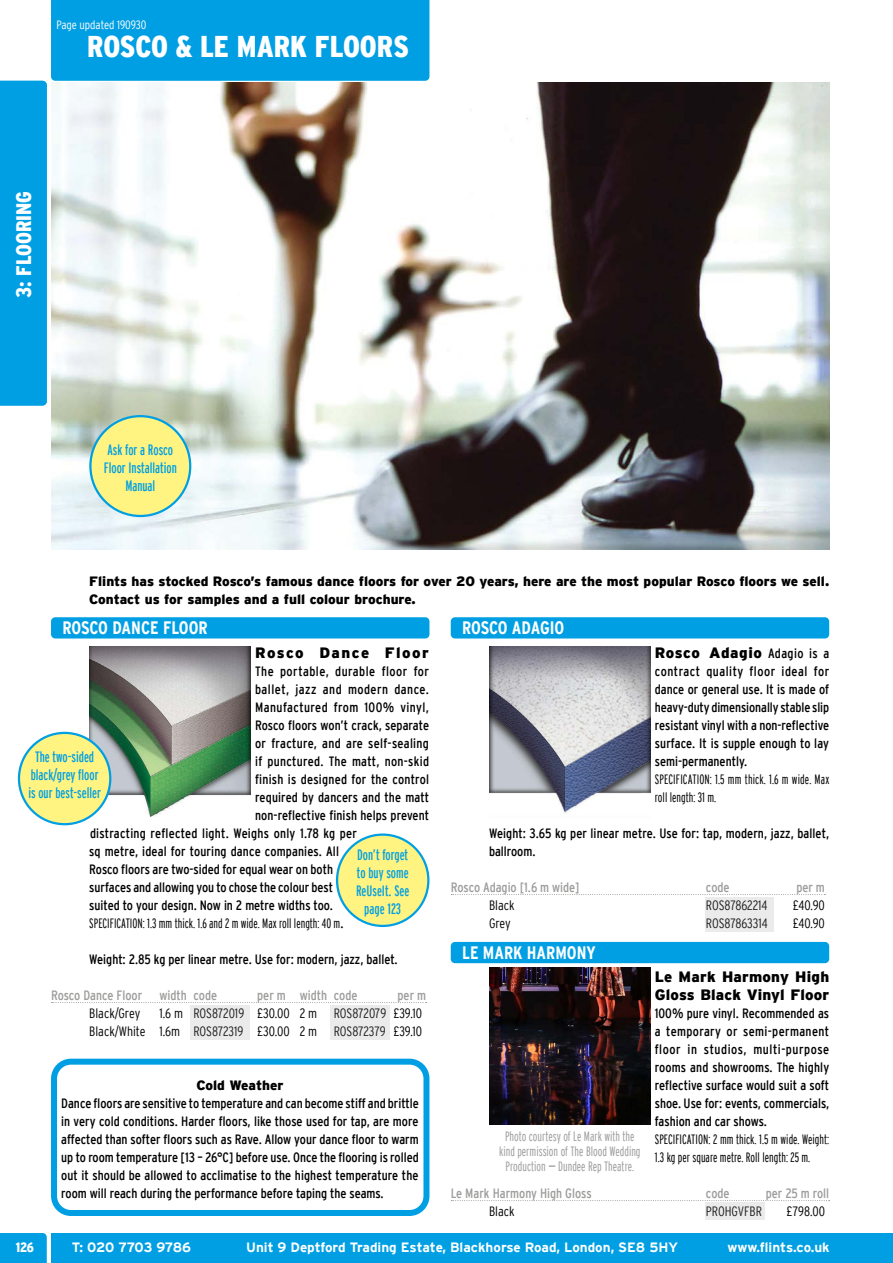
<style>
.page{position:relative;width:893px;height:1263px;background:#fff}
.page>*{position:absolute;margin:0;border:0;box-sizing:border-box;transform-origin:0 0}
.t1{font:900 condensed 30px "Interstate";color:#fff}
.t2{font:900 condensed 21px "Interstate";color:#fff}
.t3{font:700 condensed 18px "Interstate";color:#fff}
.t4{font:extra-condensed 15px/18px "Interstate";color:#009fe3;text-align:center}
.t5{font:900 15px/18px "Interstate";letter-spacing:.015em;color:#000}
.t6{font:900 15px "Interstate";letter-spacing:.1em;color:#000}
.t7{font:condensed 13.5px/18px "Interstate";color:#000;text-align:justify}
.t8{font:300 extra-condensed 13.5px/18px "Interstate";color:#000}
.t9{font:300 condensed 13.5px/18px "Interstate";letter-spacing:-.005em;color:#000;text-align:right}
.t10{font:900 13.5px/18px "Interstate";color:#000}
.t11{font:condensed 13.5px "Interstate";color:#9d9d9c}
.t12{font:300 extra-condensed 13.5px/15px "Interstate";color:#9d9d9c;text-align:center}
.t13{font:condensed 13.5px "Interstate";letter-spacing:.02em;color:#000}
.t14{font:700 13.5px "Interstate";color:#fff}
.t15{font:condensed 13.5px "Interstate";letter-spacing:.035em;color:#000}
.t16{font:condensed 13.5px "Interstate";letter-spacing:.025em;color:#000}
.t17{font:condensed 13.5px "Interstate";letter-spacing:.03em;color:#000}
.t18{font:700 13.5px "Interstate";letter-spacing:-.02em;color:#fff}
.t19{font:900 condensed 13.5px "Interstate";color:#fff}
.t20{font:300 condensed 12px "Interstate";color:#fff}
.s1{font-weight:400;font-stretch:condensed}
.s2{font-weight:400;font-stretch:condensed;font-size:13.5px}
</style>
<div class="page">
<div style="left:51px;top:1233px;width:842px;height:30px;background:#009fe3"></div>
<svg style="left:0;top:1233px;width:47px;height:30px"></svg>
<svg style="left:52px;top:1002px;width:375px;height:1px"></svg>
<svg style="left:451px;top:894px;width:374px;height:1px"></svg>
<svg style="left:451px;top:1200px;width:379px;height:1px"></svg>
<div style="left:190px;top:1006px;width:60px;height:34px;background:#ebebeb"></div>
<div style="left:331px;top:1006px;width:59px;height:34px;background:#ebebeb"></div>
<div style="left:705px;top:898px;width:68px;height:34px;background:#ebebeb"></div>
<div style="left:705px;top:1203px;width:60px;height:17px;background:#ebebeb"></div>
<svg style="left:0;top:0;width:429px;height:405px;background:#1eaae6"></svg>
<img style="left:51px;top:83px;width:778px;height:467px">
<div style="left:51px;top:617px;width:378px;height:21px;background:#009fe3;border-radius:4px"></div>
<div style="left:451px;top:617px;width:378px;height:21px;background:#009fe3;border-radius:4px"></div>
<img style="left:89px;top:646px;width:162px;height:170px">
<img style="left:489px;top:646px;width:162px;height:167px">
<div style="left:51px;top:1059px;width:378px;height:157px;border:6px solid #009fe3;border-radius:17px"></div>
<div style="left:337px;top:835px;width:91px;height:91px;background:#fff482;border-radius:50%"></div>
<div style="left:336px;top:833px;width:93px;height:94px;border:2px solid #009fe3;border-radius:50%"></div>
<div style="left:19px;top:733px;width:91px;height:91px;background:#fff482;border-radius:50%"></div>
<div style="left:18px;top:732px;width:93px;height:93px;border:2px solid #009fe3;border-radius:50%"></div>
<div style="left:90px;top:416px;width:100px;height:100px;background:#fff482;border-radius:50%"></div>
<div style="left:89px;top:415px;width:102px;height:102px;border:2px solid #009fe3;border-radius:50%"></div>
<div style="left:451px;top:942px;width:378px;height:21px;background:#009fe3;border-radius:4px"></div>
<img style="left:489px;top:968px;width:162px;height:156px">
<p class="t20" style="left:56px;top:18px;width:92px">Page updated 190930</p>
<h2 class="t2" style="left:12px;top:298px;width:108px;rotate:-90deg">3: FLOORING</h2>
<h2 class="t2" style="left:12px;top:278px;width:70px;rotate:-90deg">3: XXXX</h2>
<h1 class="t1" style="left:87px;top:30px;width:323px">ROSCO &amp; LE MARK FLOORS</h1>
<p class="t4" style="left:104px;top:440px;width:75px">Ask for a Rosco<br>Floor Installation<br>Manual</p>
<p class="t10" style="left:89px;top:572px;width:741px">Flints has stocked Rosco’s famous dance floors for over 20 years, here are the most popular Rosco floors we sell.<br>Contact us for samples and a full colour brochure.</p>
<h3 class="t3" style="left:63px;top:617px;width:147px">ROSCO DANCE FLOOR</h3>
<h3 class="t3" style="left:462px;top:617px;width:104px">ROSCO ADAGIO</h3>
<p class="t6" style="left:255px;top:644px;width:175px">Rosco Dance Floor</p>
<p class="t15" style="left:255px;top:663px;width:175px">The portable, durable floor for</p>
<p class="t15" style="left:255px;top:681px;width:175px">ballet, jazz and modern dance.</p>
<p class="t17" style="left:255px;top:699px;width:175px">Manufactured from 100% vinyl,</p>
<p class="t7" style="left:255px;top:716px;width:175px">Rosco floors won’t crack, separate</p>
<p class="t16" style="left:255px;top:735px;width:175px">or fracture, and are self-sealing</p>
<p class="t13" style="left:255px;top:753px;width:175px">if punctured. The matt, non-skid</p>
<p class="t7" style="left:255px;top:770px;width:175px">finish is designed for the control</p>
<p class="t7" style="left:255px;top:788px;width:175px">required by dancers and the matt</p>
<p class="t7" style="left:255px;top:806px;width:176px">non-reflective finish helps prevent</p>
<p class="t13" style="left:90px;top:825px;width:269px">distracting reflected light. Weighs only 1.78 kg per</p>
<p class="t7" style="left:89px;top:842px;width:251px">sq metre, ideal for touring dance companies. All</p>
<p class="t7" style="left:89px;top:860px;width:245px">Rosco floors are two-sided for equal wear on both</p>
<p class="t7" style="left:89px;top:878px;width:245px">surfaces and allowing you to chose the colour best</p>
<p class="t7" style="left:89px;top:896px;width:245px">suited to your design. Now in 2 metre widths too.</p>
<p class="t8" style="left:89px;top:914px;width:256px">SPECIFICATION: 1.3 mm thick. 1.6 and 2 m wide. Max roll length: 40 m<span class="s1">.</span></p>
<p class="t7" style="left:89px;top:950px;width:310px">Weight: 2.85 kg per linear metre. Use for: modern, jazz, ballet.</p>
<p class="t11" style="left:51px;top:987px;width:93px">Rosco Dance Floor</p>
<p class="t11" style="left:159px;top:987px;width:59px">width code</p>
<p class="t11" style="left:257px;top:987px;width:102px">per m width code</p>
<p class="t11" style="left:398px;top:987px;width:30px">per m</p>
<p class="t9" style="left:89px;top:1004px;width:53px">Black/Grey</p>
<p class="t4" style="left:28px;top:748px;width:74px">The two-sided black/grey floor is our best-seller</p>
<p class="t4" style="left:356px;top:845px;width:55px">Don’t forget to buy some<br>ReUseIt. See page 123</p>
<p class="t9" style="left:89px;top:1004px;width:334px">1.6 m ROS872019 £30.00 2 m ROS872079 £39.10<br>Black/White 1.6m ROS872319 £30.00 ---- 2 m ROS872379 £39.10</p>
<p class="t10" style="left:197px;top:1076px;width:88px">Cold Weather</p>
<p class="t7" style="left:61px;top:1094px;width:359px">Dance floors are sensitive to temperature and can become stiff and brittle in very cold conditions. Harder floors, like those used for tap, are more affected than softer floors such as Rave. Allow your dance floor to warm up to room temperature [13 – 26°C] before use. Once the flooring is rolled out it should be allowed to acclimatise to the highest temperature the room will reach during the performance before taping the seams.</p>
<p class="t5" style="left:655px;top:643px;width:176px">Rosco Adagio <span class="s2">Adagio is a</span></p>
<p class="t7" style="left:655px;top:662px;width:176px">contract quality floor ideal for dance or general use. It is made of heavy-duty dimensionally stable slip resistant vinyl with a non-reflective surface. It is supple enough to lay semi-permanently.</p>
<p class="t8" style="left:655px;top:770px;width:176px">SPECIFICATION: 1.5 mm thick. 1.6 m wide. Max roll length: 31 m.</p>
<p class="t7" style="left:489px;top:824px;width:342px">Weight: 3.65 kg per linear metre. Use for: tap, modern, jazz, ballet, ballroom.</p>
<p class="t11" style="left:451px;top:879px;width:130px">Rosco Adagio [1.6 m wide]</p>
<p class="t11" style="left:706px;top:879px;width:25px">code</p>
<p class="t11" style="left:796px;top:879px;width:30px">per m</p>
<p class="t9" style="left:489px;top:896px;width:27px">Black</p>
<p class="t9" style="left:706px;top:896px;width:63px">ROS87862214</p>
<p class="t9" style="left:793px;top:896px;width:34px">£40.90</p>
<p class="t9" style="left:489px;top:914px;width:23px">Grey</p>
<p class="t9" style="left:706px;top:914px;width:63px">ROS87863314</p>
<p class="t9" style="left:793px;top:914px;width:34px">£40.90</p>
<h3 class="t3" style="left:462px;top:942px;width:135px">LE MARK HARMONY</h3>
<p class="t12" style="left:499px;top:1129px;width:143px">Photo courtesy of Le Mark with the kind permission of The Blood Wedding<br>Production <span class="s1">—</span> Dundee Rep Theatre.</p>
<p class="t5" style="left:655px;top:967px;width:176px">Le Mark Harmony High<br>Gloss Black Vinyl Floor</p>
<p class="t7" style="left:655px;top:1004px;width:176px">100% pure vinyl. Recommended as a temporary or semi-permanent floor in studios, multi-purpose rooms and showrooms. The highly reflective surface would suit a soft shoe. Use for: events, commercials, fashion and car shows.</p>
<p class="t8" style="left:655px;top:1130px;width:176px">SPECIFICATION: 2 mm thick. 1.5 m wide. Weight:<br>1.3 kg per square metre. Roll length: 25 m.</p>
<p class="t11" style="left:451px;top:1185px;width:142px">Le Mark Harmony High Gloss</p>
<p class="t11" style="left:706px;top:1185px;width:25px">code</p>
<p class="t11" style="left:766px;top:1185px;width:65px">per 25 m roll</p>
<p class="t9" style="left:489px;top:1202px;width:27px">Black</p>
<p class="t9" style="left:706px;top:1202px;width:58px">PROHGVFBR</p>
<p class="t9" style="left:787px;top:1202px;width:40px">£798.00</p>
<p class="t19" style="left:16px;top:1240px;width:20px">126</p>
<p class="t18" style="left:72px;top:1240px;width:121px">T: 020 7703 9786</p>
<p class="t14" style="left:246px;top:1240px;width:433px">Unit 9 Deptford Trading Estate, Blackhorse Road, London, SE8 5HY</p>
<p class="t14" style="left:727px;top:1240px;width:104px">www.flints.co.uk</p>
</div>
